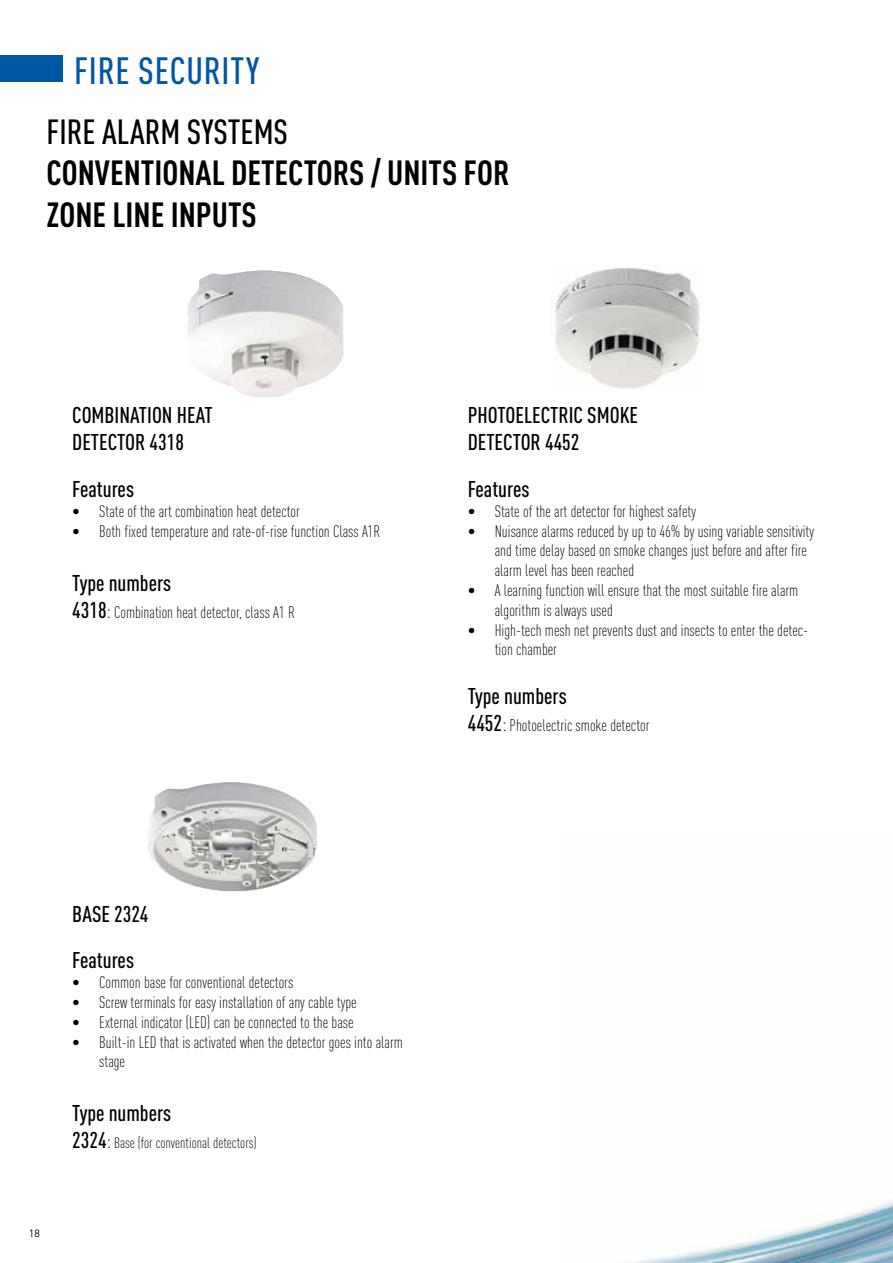
<style>
.page{position:relative;width:893px;height:1263px;background:#fff}
.page>*{position:absolute;margin:0;border:0;box-sizing:border-box;transform-origin:0 0}
.t1{font:500 37.5px "DIN Cond";letter-spacing:.02em;color:#0057a5}
.t2{font:700 34.5px/41.4px "DIN Cond";color:#000}
.t3{font:500 34.5px "DIN Cond";color:#000}
.t4{font:500 22.5px/27px "DIN Cond";color:#000}
.t5{font:300 16.5px/19.8px "DIN Cond";color:#000}
.t6{font:300 15px "DIN Cond";color:#000}
.t7{font:10.5px "DIN Tr";color:#000}
.s1{font-weight:500;font-size:22.5px}
.s2{font-size:21px}
</style>
<div class="page">
<img style="left:634px;top:1200px;width:259px;height:63px">
<img style="left:148px;top:782px;width:169px;height:109px">
<img style="left:188px;top:270px;width:155px;height:127px">
<img style="left:555px;top:268px;width:145px;height:121px">
<div style="left:0;top:55px;width:63px;height:26px;background:#0057a5"></div>
<h1 class="t1" style="left:74px;top:48px;width:187px">FIRE SECURITY</h1>
<h2 class="t3" style="left:47px;top:111px;width:243px">FIRE ALARM SYSTEMS</h2>
<h2 class="t2" style="left:47px;top:151px;width:464px">CONVENTIONAL DETECTORS / UNITS FOR<br>ZONE LINE INPUTS</h2>
<h3 class="t4" style="left:72px;top:401px;width:142px">COMBINATION HEAT<br>DETECTOR 4318</h3>
<h3 class="t4" style="left:72px;top:475px;width:63px">Features</h3>
<p class="t5" style="left:72px;top:501px;width:229px">• State of the art combination heat detector</p>
<p class="t5" style="left:72px;top:521px;width:310px">• Both fixed temperature and rate-of-rise function Class A1R</p>
<h3 class="t4" style="left:72px;top:569px;width:100px">Type numbers</h3>
<p class="t5" style="left:72px;top:602px;width:224px"><span class="s1">4318</span><span class="s2">:</span> Combination heat detector, class A1 R</p>
<h3 class="t4" style="left:468px;top:401px;width:172px">PHOTOELECTRIC SMOKE<br>DETECTOR 4452</h3>
<h3 class="t4" style="left:468px;top:475px;width:63px">Features</h3>
<p class="t5" style="left:468px;top:501px;width:230px">• State of the art detector for highest safety</p>
<p class="t5" style="left:495px;top:521px;width:321px;text-indent:-27px">• Nuisance alarms reduced by up to 46% by using variable sensitivity and time delay based on smoke changes just before and after fire alarm level has been reached</p>
<p class="t5" style="left:495px;top:580px;width:305px;text-indent:-27px">• A learning function will ensure that the most suitable fire alarm algorithm is always used</p>
<p class="t5" style="left:495px;top:620px;width:315px;text-indent:-27px">• High-tech mesh net prevents dust and insects to enter the detec&shy;tion chamber</p>
<h3 class="t4" style="left:468px;top:682px;width:100px">Type numbers</h3>
<p class="t5" style="left:468px;top:715px;width:183px"><span class="s1">4452</span><span class="s2">:</span> Photoelectric smoke detector</p>
<p class="t7" style="left:29px;top:1227px;width:12px">18</p>
<h3 class="t4" style="left:72px;top:890px;width:78px;line-height:46.8px">BASE 2324<br>Features</h3>
<p class="t5" style="left:72px;top:972px;width:223px">• Common base for conventional detectors</p>
<p class="t5" style="left:72px;top:992px;width:286px">• Screw terminals for easy installation of any cable type</p>
<p class="t5" style="left:72px;top:1012px;width:283px">• External indicator (LED) can be connected to the base</p>
<p class="t5" style="left:99px;top:1032px;width:305px;text-indent:-27px">• Built-in LED that is activated when the detector goes into alarm stage</p>
<h3 class="t4" style="left:72px;top:1099px;width:100px">Type numbers</h3>
<p class="t6" style="left:72px;top:1135px;width:186px"><span class="s1">2324</span><span class="s2">:</span> Base (for conventional detectors)</p>
</div>
